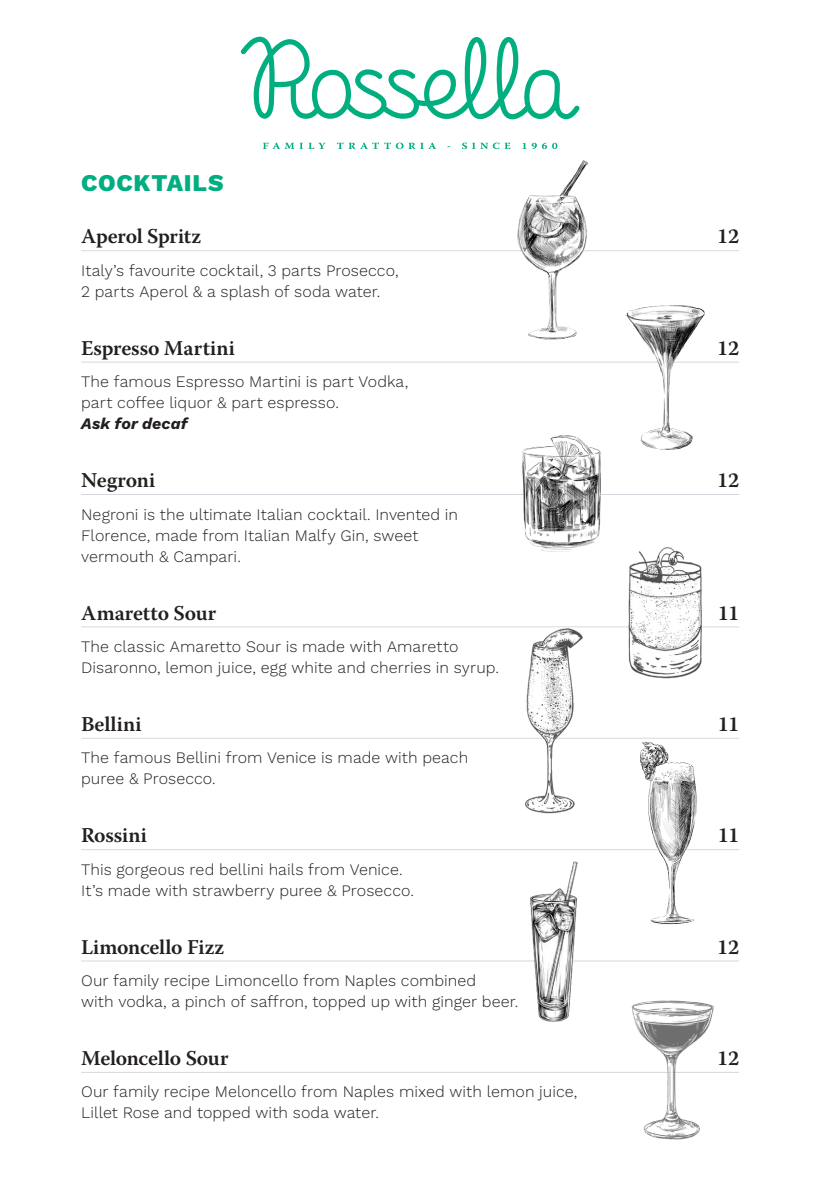
<style>
.page{position:relative;width:830px;height:1187px;background:#fff}
.page>*{position:absolute;margin:0;border:0;box-sizing:border-box;transform-origin:0 0}
.HEADLINES__Categories{font:800 24px "Work Sans";letter-spacing:.035em;color:#00ae80}
.SUBHEADS__Dishes{font:600 21px "Warnock Pro";letter-spacing:-.01em;color:#231f20}
.SUBHEADS__Dishes-2{font:600 21px "Warnock Pro";letter-spacing:.01em;color:#231f20}
.BODY_COPY{font:300 16px/21px "Work Sans";letter-spacing:.005em;color:#231f20}
.s1{font-weight:700;font-style:italic}
</style>
<div class="page">
<hr style="left:81px;top:250px;width:658px;height:1px;background:#dad6df">
<hr style="left:81px;top:362px;width:658px;height:1px;background:#dad6df">
<hr style="left:81px;top:494px;width:658px;height:1px;background:#dad6df">
<hr style="left:81px;top:626px;width:658px;height:1px;background:#dad6df">
<hr style="left:81px;top:738px;width:658px;height:1px;background:#dad6df">
<hr style="left:81px;top:849px;width:658px;height:1px;background:#dad6df">
<hr style="left:81px;top:960px;width:658px;height:1px;background:#dad6df">
<hr style="left:81px;top:1072px;width:658px;height:1px;background:#dad6df">
<img style="left:518px;top:160px;width:70px;height:180px">
<img style="left:522px;top:435px;width:78px;height:117px">
<img style="left:524px;top:628px;width:59px;height:186px">
<img style="left:624px;top:305px;width:85px;height:145px">
<img style="left:628px;top:547px;width:73px;height:132px">
<svg style="left:263px;top:143px;width:62px;height:6px"></svg>
<svg style="left:337px;top:143px;width:99px;height:6px"></svg>
<svg style="left:462px;top:143px;width:48px;height:6px"></svg>
<svg style="left:522px;top:143px;width:35px;height:6px"></svg>
<svg style="left:240px;top:36px;width:339px;height:83px"></svg>
<img style="left:631px;top:1000px;width:83px;height:140px">
<img style="left:640px;top:742px;width:57px;height:183px">
<img style="left:529px;top:861px;width:48px;height:161px">
<p class="HEADLINES__Categories" style="left:81px;top:165px;width:144px">COCKTAILS</p>
<p class="SUBHEADS__Dishes" style="left:81px;top:224px;width:121px">Aperol Spritz</p>
<p class="SUBHEADS__Dishes" style="left:717px;top:224px;width:23px">12</p>
<p class="BODY_COPY" style="left:81px;top:259px;width:319px">Italy’s favourite cocktail, 3 parts Prosecco,<br>2 parts Aperol &amp; a splash of soda water.</p>
<p class="SUBHEADS__Dishes" style="left:81px;top:335px;width:155px">Espresso Martini</p>
<p class="SUBHEADS__Dishes" style="left:717px;top:335px;width:23px">12</p>
<p class="BODY_COPY" style="left:81px;top:370px;width:328px">The famous Espresso Martini is part Vodka, part coffee liquor &amp; part espresso.<br><span class="s1">Ask for decaf</span></p>
<p class="SUBHEADS__Dishes" style="left:81px;top:468px;width:76px">Negroni</p>
<p class="SUBHEADS__Dishes" style="left:717px;top:468px;width:23px">12</p>
<p class="BODY_COPY" style="left:81px;top:503px;width:378px">Negroni is the ultimate Italian cocktail. Invented in<br>Florence, made from Italian Malfy Gin, sweet vermouth &amp; Campari.</p>
<p class="SUBHEADS__Dishes" style="left:81px;top:600px;width:137px">Amaretto Sour</p>
<p class="SUBHEADS__Dishes" style="left:717px;top:600px;width:23px">11</p>
<p class="BODY_COPY" style="left:81px;top:635px;width:419px">The classic Amaretto Sour is made with Amaretto<br>Disaronno, lemon juice, egg white and cherries in syrup.</p>
<p class="SUBHEADS__Dishes-2" style="left:81px;top:711px;width:62px">Bellini</p>
<p class="SUBHEADS__Dishes" style="left:717px;top:711px;width:23px">11</p>
<p class="BODY_COPY" style="left:81px;top:747px;width:388px">The famous Bellini from Venice is made with peach puree &amp; Prosecco.</p>
<p class="SUBHEADS__Dishes" style="left:81px;top:823px;width:67px">Rossini</p>
<p class="SUBHEADS__Dishes" style="left:717px;top:823px;width:23px">11</p>
<p class="BODY_COPY" style="left:81px;top:858px;width:334px">This gorgeous red bellini hails from Venice.<br>It’s made with strawberry puree &amp; Prosecco.</p>
<p class="SUBHEADS__Dishes" style="left:81px;top:934px;width:144px">Limoncello Fizz</p>
<p class="SUBHEADS__Dishes" style="left:717px;top:934px;width:23px">12</p>
<p class="BODY_COPY" style="left:81px;top:969px;width:438px">Our family recipe Limoncello from Naples combined<br>with vodka, a pinch of saffron, topped up with ginger beer.</p>
<p class="SUBHEADS__Dishes" style="left:81px;top:1045px;width:149px">Meloncello Sour</p>
<p class="SUBHEADS__Dishes" style="left:717px;top:1045px;width:23px">12</p>
<p class="BODY_COPY" style="left:81px;top:1081px;width:497px">Our family recipe Meloncello from Naples mixed with lemon juice,<br>Lillet Rose and topped with soda water.</p>
</div>
